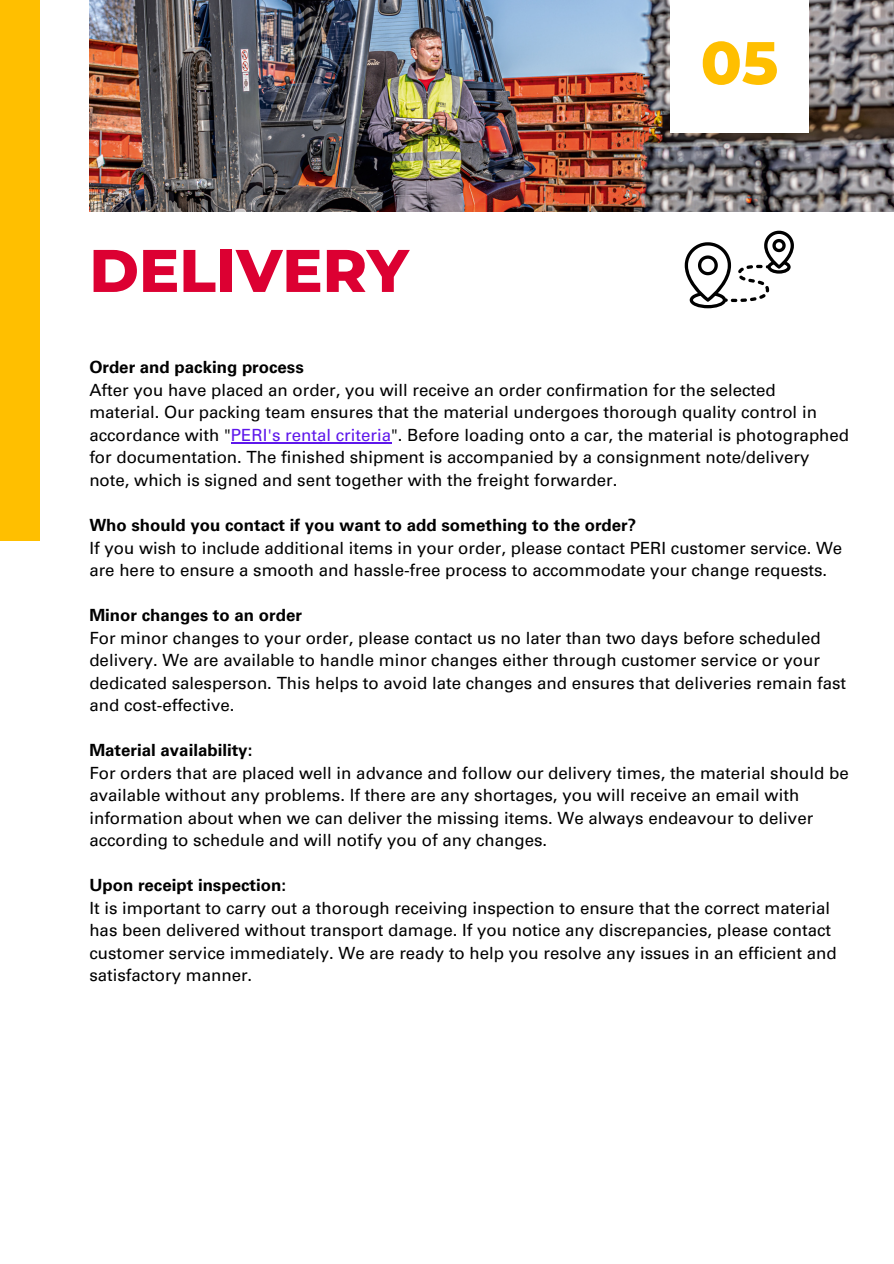
<style>
.page{position:relative;width:894px;height:1264px;background:#fff}
.page>*{position:absolute;margin:0;border:0;box-sizing:border-box;transform-origin:0 0}
.t1{font:800 60px "Montserrat";color:#dc0032}
.t2{font:800 60px "Montserrat";color:#ffbf00}
.t3{font:16.8px/22.5px "Univers LT Pro 55 Roman";color:#000}
.t4{font:700 16.8px "Univers LT Pro 65";color:#000}
.s1{color:#5e17eb}
</style>
<div class="page">
<img style="left:89px;top:0;width:804px;height:211px">
<div style="left:670px;top:0;width:138px;height:132px;background:#fff"></div>
<hr style="left:231px;top:442px;width:160px;height:1px;background:#5e17eb">
<div style="left:0;top:0;width:40px;height:541px;background:#ffbf00"></div>
<svg style="left:684px;top:231px;width:109px;height:77px"></svg>
<h1 class="t1" style="left:89px;top:234px;width:321px">DELIVERY</h1>
<h1 class="t2" style="left:700px;top:26px;width:79px">05</h1>
<p class="t4" style="left:89px;top:361px;width:216px">Order and packing process</p>
<p class="t3" style="left:89px;top:381px;width:761px">After you have placed an order, you will receive an order confirmation for the selected material. Our packing team ensures that the material undergoes thorough quality control in accordance with "<span class="s1">PERI's rental criteria</span>". Before loading onto a car, the material is photographed for documentation. The finished shipment is accompanied by a consignment note/delivery note, which is signed and sent together with the freight forwarder.</p>
<p class="t4" style="left:89px;top:519px;width:548px">Who should you contact if you want to add something to the order?</p>
<p class="t3" style="left:89px;top:538px;width:754px">If you wish to include additional items in your order, please contact PERI customer service. We are here to ensure a smooth and hassle-free process to accommodate your change requests.</p>
<p class="t4" style="left:89px;top:609px;width:214px">Minor changes to an order</p>
<p class="t3" style="left:89px;top:628px;width:758px">For minor changes to your order, please contact us no later than two days before scheduled delivery. We are available to handle minor changes either through customer service or your dedicated salesperson. This helps to avoid late changes and ensures that deliveries remain fast and cost-effective.</p>
<p class="t4" style="left:89px;top:744px;width:164px">Material availability:</p>
<p class="t3" style="left:89px;top:763px;width:760px">For orders that are placed well in advance and follow our delivery times, the material should be available without any problems. If there are any shortages, you will receive an email with information about when we can deliver the missing items. We always endeavour to deliver according to schedule and will notify you of any changes.</p>
<p class="t4" style="left:89px;top:879px;width:198px">Upon receipt inspection:</p>
<p class="t3" style="left:89px;top:898px;width:748px">It is important to carry out a thorough receiving inspection to ensure that the correct material has been delivered without transport damage. If you notice any discrepancies, please contact customer service immediately. We are ready to help you resolve any issues in an efficient and satisfactory manner.</p>
</div>
